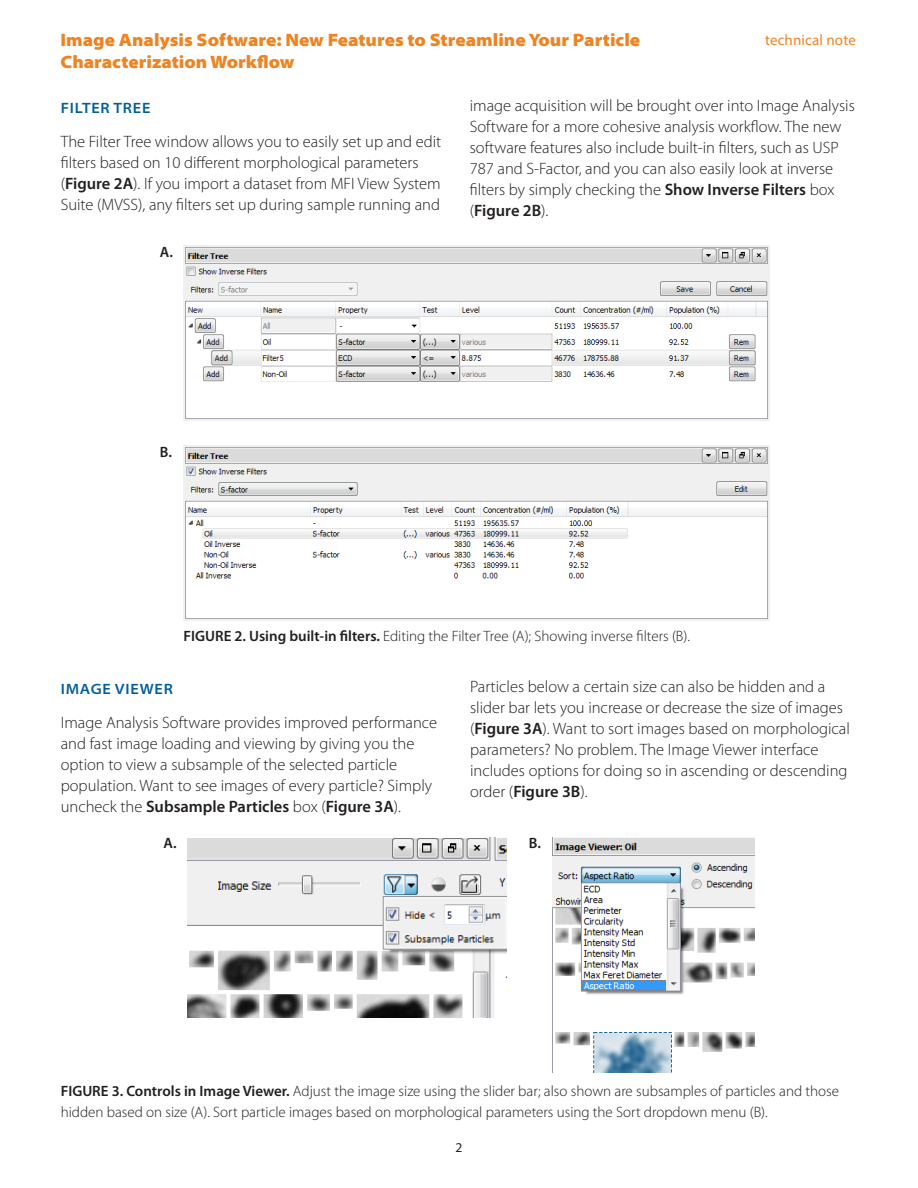
<style>
.page{position:relative;width:918px;height:1188px;background:#fff}
.page>*{position:absolute;margin:0;border:0;box-sizing:border-box;transform-origin:0 0}
.running_header{font:900 semi-expanded 18px/21.6px "Myriad Pro";color:#ef8322}
.body{font:300 16.5px/21px "Myriad Pro";color:#231f20}
.body-2{font:300 15px/21px "Myriad Pro";color:#231f20}
.Head_1{font:600 semi-expanded 15px "Myriad Pro";letter-spacing:.05em;color:#005e9e}
.eyebrow_text{font:15px "Myriad Pro";letter-spacing:.01em;color:#ef8322}
.t1{font:600 15px "Myriad Pro";color:#231f20}
.t2{font:13.5px "Myriad Pro";color:#231f20}
.s1{font-weight:600}
</style>
<div class="page">
<img style="left:184px;top:245px;width:585px;height:175px">
<img style="left:184px;top:446px;width:585px;height:175px">
<img style="left:187px;top:837px;width:319px;height:181px">
<img style="left:553px;top:838px;width:202px;height:234px">
<p class="running_header" style="left:60px;top:29px;width:581px">Image Analysis Software: New Features to Streamline Your Particle<br>Characterization Workflow</p>
<p class="eyebrow_text" style="left:765px;top:31px;width:92px">technical note</p>
<p class="Head_1" style="left:61px;top:98px;width:91px">FILTER TREE</p>
<p class="body" style="left:61px;top:132px;width:382px">The Filter Tree window allows you to easily set up and edit filters based on 10 different morphological parameters (<span class="s1">Figure 2A</span>). If you import a dataset from MFI View System Suite (MVSS), any filters set up during sample running and</p>
<p class="t1" style="left:160px;top:242px;width:15px">A.</p>
<p class="body" style="left:470px;top:95px;width:387px">image acquisition will be brought over into Image Analysis Software for a more cohesive analysis workflow. The new software features also include built-in filters, such as USP 787 and S-Factor, and you can also easily look at inverse filters by simply checking the <span class="s1">Show Inverse Filters</span> box (<span class="s1">Figure 2B</span>).</p>
<p class="t1" style="left:160px;top:443px;width:14px">B.</p>
<p class="body-2" style="left:184px;top:626px;width:508px"><span class="s1">FIGURE 2. Using built-in filters.</span> Editing the Filter Tree (A); Showing inverse filters (B).</p>
<p class="Head_1" style="left:61px;top:679px;width:113px">IMAGE VIEWER</p>
<p class="body" style="left:61px;top:713px;width:378px">Image Analysis Software provides improved performance and fast image loading and viewing by giving you the option to view a subsample of the selected particle population. Want to see images of every particle? Simply uncheck the <span class="s1">Subsample Particles</span> box (<span class="s1">Figure 3A</span>).</p>
<p class="body" style="left:470px;top:676px;width:381px">Particles below a certain size can also be hidden and a slider bar lets you increase or decrease the size of images (<span class="s1">Figure 3A</span>). Want to sort images based on morphological parameters? No problem. The Image Viewer interface includes options for doing so in ascending or descending order (<span class="s1">Figure 3B</span>).</p>
<p class="t1" style="left:163px;top:834px;width:15px">A.</p>
<p class="t1" style="left:529px;top:834px;width:14px">B.</p>
<p class="body-2" style="left:61px;top:1081px;width:780px"><span class="s1">FIGURE 3. Controls in Image Viewer.</span> Adjust the image size using the slider bar; also shown are subsamples of particles and those hidden based on size (A). Sort particle images based on morphological parameters using the Sort dropdown menu (B).</p>
<p class="t2" style="left:456px;top:1139px;width:8px">2</p>
</div>
